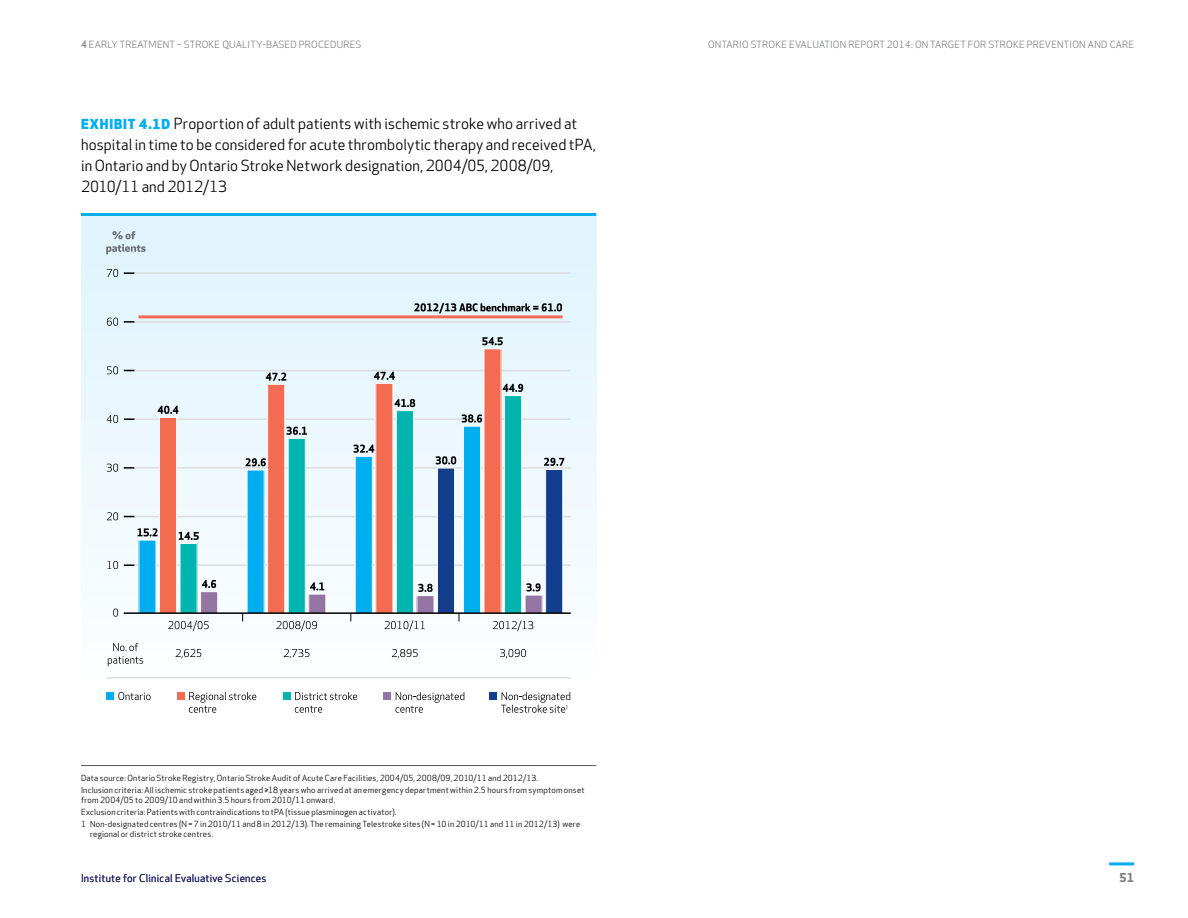
<style>
.page{position:relative;width:1188px;height:918px;background:#fff}
.page>*{position:absolute;margin:0;border:0;box-sizing:border-box;transform-origin:0 0}
.body-no_indent{font:15px/21px "Apex New";letter-spacing:.01em;color:#000}
.t1{font:700 12px "Apex New";color:#808285}
.t2{font:10.5px "Apex New";letter-spacing:.025em;color:#171b60}
.t3{font:9.75px "Apex New";letter-spacing:.025em;color:#808285}
.Chart_Footnote{font:8.25px/9.9px "Apex New";letter-spacing:.03em;color:#000}
.Chart_Footnote_-_lin{font:8.25px "Apex New";letter-spacing:.03em;color:#000}
.s1{font-weight:500}
.s2{font-weight:800;font-size:13.5px;color:#00aeef}
</style>
<div class="page">
<hr style="left:1109px;top:862px;width:25px;height:3px;background:#00aeef">
<div style="left:81px;top:213px;width:515px;height:525px;background:linear-gradient(to bottom,#def2fc,#fffffe)"></div>
<div style="left:283px;top:693px;width:7px;height:7px;background:#00b5af"></div>
<svg style="left:295px;top:692px;width:62px;height:8px"></svg>
<svg style="left:295px;top:706px;width:27px;height:7px"></svg>
<div style="left:384px;top:693px;width:7px;height:7px;background:#9374a3"></div>
<svg style="left:395px;top:692px;width:69px;height:21px"></svg>
<div style="left:490px;top:693px;width:7px;height:7px;background:#133d8d"></div>
<svg style="left:501px;top:692px;width:69px;height:21px"></svg>
<div style="left:177px;top:693px;width:7px;height:7px;background:#f36c52"></div>
<svg style="left:189px;top:692px;width:67px;height:21px"></svg>
<div style="left:106px;top:693px;width:8px;height:7px;background:#00aeef"></div>
<svg style="left:118px;top:692px;width:33px;height:8px"></svg>
<svg style="left:106px;top:231px;width:40px;height:23px"></svg>
<svg style="left:113px;top:609px;width:5px;height:8px"></svg>
<svg style="left:107px;top:561px;width:11px;height:8px"></svg>
<svg style="left:107px;top:512px;width:11px;height:8px"></svg>
<svg style="left:107px;top:464px;width:11px;height:8px"></svg>
<svg style="left:107px;top:415px;width:11px;height:8px"></svg>
<svg style="left:107px;top:366px;width:11px;height:8px"></svg>
<svg style="left:107px;top:318px;width:11px;height:8px"></svg>
<svg style="left:107px;top:269px;width:11px;height:8px"></svg>
<svg style="left:124px;top:564px;width:11px;height:2px"></svg>
<hr style="left:135px;top:564px;width:436px;height:2px;background:#dcddde">
<hr style="left:135px;top:516px;width:436px;height:1px;background:#dcddde">
<svg style="left:124px;top:467px;width:11px;height:2px"></svg>
<hr style="left:135px;top:467px;width:436px;height:2px;background:#dcddde">
<svg style="left:124px;top:418px;width:11px;height:2px"></svg>
<hr style="left:135px;top:418px;width:436px;height:2px;background:#dcddde">
<hr style="left:135px;top:370px;width:436px;height:1px;background:#dcddde">
<svg style="left:124px;top:321px;width:11px;height:2px"></svg>
<hr style="left:135px;top:321px;width:436px;height:2px;background:#dcddde">
<svg style="left:124px;top:272px;width:11px;height:2px"></svg>
<hr style="left:135px;top:272px;width:436px;height:2px;background:#dcddde">
<div style="left:437px;top:468px;width:18px;height:145px;background:#133d8d"></div>
<div style="left:437px;top:468px;width:18px;height:146px;border:1px solid #fff"></div>
<svg style="left:436px;top:456px;width:20px;height:8px"></svg>
<div style="left:546px;top:470px;width:17px;height:143px;background:#133d8d"></div>
<div style="left:545px;top:469px;width:18px;height:145px;border:1px solid #fff"></div>
<svg style="left:544px;top:458px;width:20px;height:8px"></svg>
<div style="left:201px;top:592px;width:17px;height:21px;background:#9374a3"></div>
<div style="left:200px;top:591px;width:18px;height:23px;border:1px solid #fff"></div>
<svg style="left:202px;top:580px;width:14px;height:8px"></svg>
<div style="left:309px;top:594px;width:17px;height:19px;background:#9374a3"></div>
<div style="left:308px;top:594px;width:18px;height:20px;border:1px solid #fff"></div>
<svg style="left:310px;top:582px;width:14px;height:8px"></svg>
<div style="left:417px;top:596px;width:17px;height:17px;background:#9374a3"></div>
<div style="left:417px;top:595px;width:17px;height:19px;border:1px solid #fff"></div>
<svg style="left:418px;top:584px;width:15px;height:8px"></svg>
<div style="left:525px;top:595px;width:17px;height:18px;background:#9374a3"></div>
<div style="left:525px;top:595px;width:18px;height:19px;border:1px solid #fff"></div>
<svg style="left:527px;top:583px;width:14px;height:8px"></svg>
<div style="left:180px;top:543px;width:17px;height:70px;background:#00b5af"></div>
<svg style="left:179px;top:532px;width:20px;height:8px"></svg>
<div style="left:288px;top:438px;width:17px;height:175px;background:#00b5af"></div>
<div style="left:288px;top:438px;width:18px;height:176px;border:1px solid #fff"></div>
<svg style="left:287px;top:427px;width:20px;height:8px"></svg>
<div style="left:396px;top:411px;width:17px;height:202px;background:#00b5af"></div>
<div style="left:396px;top:410px;width:18px;height:204px;border:1px solid #fff"></div>
<svg style="left:394px;top:399px;width:21px;height:8px"></svg>
<div style="left:505px;top:396px;width:17px;height:217px;background:#00b5af"></div>
<div style="left:504px;top:395px;width:18px;height:219px;border:1px solid #fff"></div>
<svg style="left:503px;top:384px;width:20px;height:8px"></svg>
<div style="left:159px;top:417px;width:18px;height:196px;background:#f36c52"></div>
<div style="left:159px;top:417px;width:18px;height:197px;border:1px solid #fff"></div>
<svg style="left:158px;top:406px;width:20px;height:8px"></svg>
<div style="left:268px;top:384px;width:17px;height:229px;background:#f36c52"></div>
<div style="left:267px;top:384px;width:18px;height:230px;border:1px solid #fff"></div>
<svg style="left:266px;top:373px;width:20px;height:8px"></svg>
<div style="left:376px;top:383px;width:17px;height:230px;background:#f36c52"></div>
<div style="left:375px;top:383px;width:18px;height:231px;border:1px solid #fff"></div>
<svg style="left:374px;top:372px;width:21px;height:8px"></svg>
<div style="left:484px;top:349px;width:17px;height:264px;background:#f36c52"></div>
<svg style="left:482px;top:337px;width:21px;height:8px"></svg>
<div style="left:139px;top:540px;width:17px;height:73px;background:#00aeef"></div>
<svg style="left:138px;top:528px;width:20px;height:8px"></svg>
<div style="left:247px;top:470px;width:17px;height:143px;background:#00aeef"></div>
<svg style="left:245px;top:458px;width:21px;height:8px"></svg>
<div style="left:355px;top:456px;width:17px;height:157px;background:#00aeef"></div>
<div style="left:355px;top:456px;width:18px;height:158px;border:1px solid #fff"></div>
<svg style="left:354px;top:445px;width:20px;height:8px"></svg>
<div style="left:463px;top:426px;width:18px;height:187px;background:#00aeef"></div>
<div style="left:463px;top:426px;width:18px;height:188px;border:1px solid #fff"></div>
<svg style="left:462px;top:414px;width:20px;height:9px"></svg>
<svg style="left:493px;top:620px;width:40px;height:11px"></svg>
<svg style="left:385px;top:620px;width:40px;height:11px"></svg>
<svg style="left:276px;top:620px;width:41px;height:11px"></svg>
<svg style="left:168px;top:620px;width:41px;height:11px"></svg>
<hr style="left:124px;top:612px;width:447px;height:2px;background:#000">
<hr style="left:106px;top:677px;width:465px;height:2px;background:#dcddde">
<svg style="left:108px;top:643px;width:35px;height:23px"></svg>
<svg style="left:176px;top:649px;width:25px;height:9px"></svg>
<svg style="left:284px;top:649px;width:26px;height:9px"></svg>
<svg style="left:392px;top:649px;width:26px;height:9px"></svg>
<svg style="left:500px;top:649px;width:26px;height:9px"></svg>
<hr style="left:139px;top:315px;width:423px;height:3px;background:#f36c52">
<svg style="left:414px;top:303px;width:148px;height:10px"></svg>
<hr style="left:81px;top:765px;width:515px;height:1px;background:#58595b">
<hr style="left:81px;top:213px;width:515px;height:3px;background:#00aeef">
<p class="t3" style="left:81px;top:38px;width:282px"><span class="s1">4</span> EARLY TREATMENT – STROKE QUALITY-BASED PROCEDURES</p>
<p class="t3" style="left:708px;top:38px;width:427px">ONTARIO STROKE EVALUATION REPORT 2014: ON TARGET FOR STROKE PREVENTION AND CARE</p>
<p class="body-no_indent" style="left:81px;top:113px;width:516px"><span class="s2">EXHIBIT 4.1D</span> Proportion of adult patients with ischemic stroke who arrived at hospital in time to be considered for acute thrombolytic therapy and received tPA, in Ontario and by Ontario Stroke Network designation, 2004/05, 2008/09, 2010/11 and 2012/13</p>
<p class="Chart_Footnote_-_lin" style="left:81px;top:773px;width:459px">Data source: Ontario Stroke Registry, Ontario Stroke Audit of Acute Care Facilities, 2004/05, 2008/09, 2010/11 and 2012/13.</p>
<p class="Chart_Footnote" style="left:81px;top:785px;width:505px">Inclusion criteria: All ischemic stroke patients aged ≥18 years who arrived at an emergency department within 2.5 hours from symptom onset from 2004/05 to 2009/10 and within 3.5 hours from 2010/11 onward.</p>
<p class="Chart_Footnote" style="left:81px;top:807px;width:317px">Exclusion criteria: Patients with contraindications to tPA (tissue plasminogen activator).</p>
<p class="Chart_Footnote" style="left:90px;top:819px;width:492px;text-indent:-9px">1 Non-designated centres (N = 7 in 2010/11 and 8 in 2012/13). The remaining Telestroke sites (N = 10 in 2010/11 and 11 in 2012/13) were regional or district stroke centres.</p>
<p class="t2" style="left:81px;top:871px;width:187px">Institute for Clinical Evaluative Sciences</p>
<h2 class="t1" style="left:1120px;top:869px;width:16px">51</h2>
</div>
